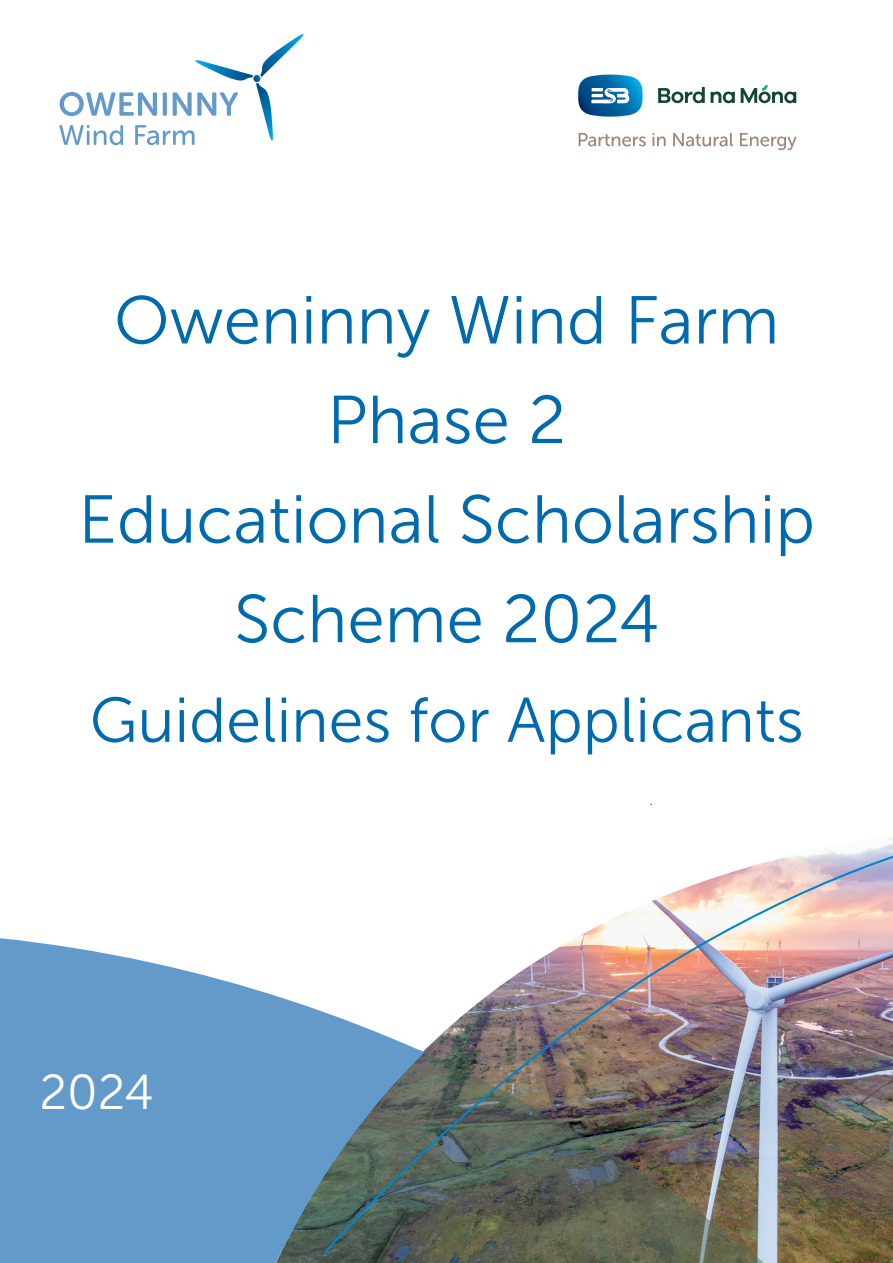
<style>
.page{position:relative;width:893px;height:1263px;background:#fff}
.page>*{position:absolute;margin:0;border:0;box-sizing:border-box;transform-origin:0 0}
.t1{font:67.5px/99.6px "Museo Sans 300";color:#006aae;text-align:center}
.t2{font:63px "Museo Sans 300";color:#006aae}
.t3{font:48.9px "Museo Sans 300";color:#fff}
.t4{font:13.5px "Museo Sans Rounded 300";color:#231f20}
</style>
<div class="page">
<svg style="left:59px;top:34px;width:245px;height:112px"></svg>
<svg style="left:658px;top:87px;width:47px;height:16px"></svg>
<svg style="left:711px;top:92px;width:24px;height:11px"></svg>
<svg style="left:741px;top:85px;width:55px;height:18px"></svg>
<svg style="left:579px;top:133px;width:67px;height:13px"></svg>
<svg style="left:652px;top:133px;width:14px;height:13px"></svg>
<svg style="left:673px;top:133px;width:60px;height:13px"></svg>
<svg style="left:740px;top:133px;width:57px;height:17px"></svg>
<svg style="left:578px;top:75px;width:64px;height:42px"></svg>
<svg style="left:424px;top:1256px;width:356px;height:7px;background:#646956"></svg>
<svg style="left:0;top:938px;width:424px;height:325px;background:#71a1cb"></svg>
<img style="left:322px;top:838px;width:571px;height:418px">
<p class="t1" style="left:78px;top:271px;width:738px">Oweninny Wind Farm<br>Phase 2<br>Educational Scholarship<br>Scheme 2024</p>
<p class="t2" style="left:90px;top:686px;width:715px">Guidelines for Applicants</p>
<p class="t3" style="left:39px;top:1065px;width:116px">2024</p>
<p class="t4" style="left:650px;top:793px;width:4px">.</p>
</div>
